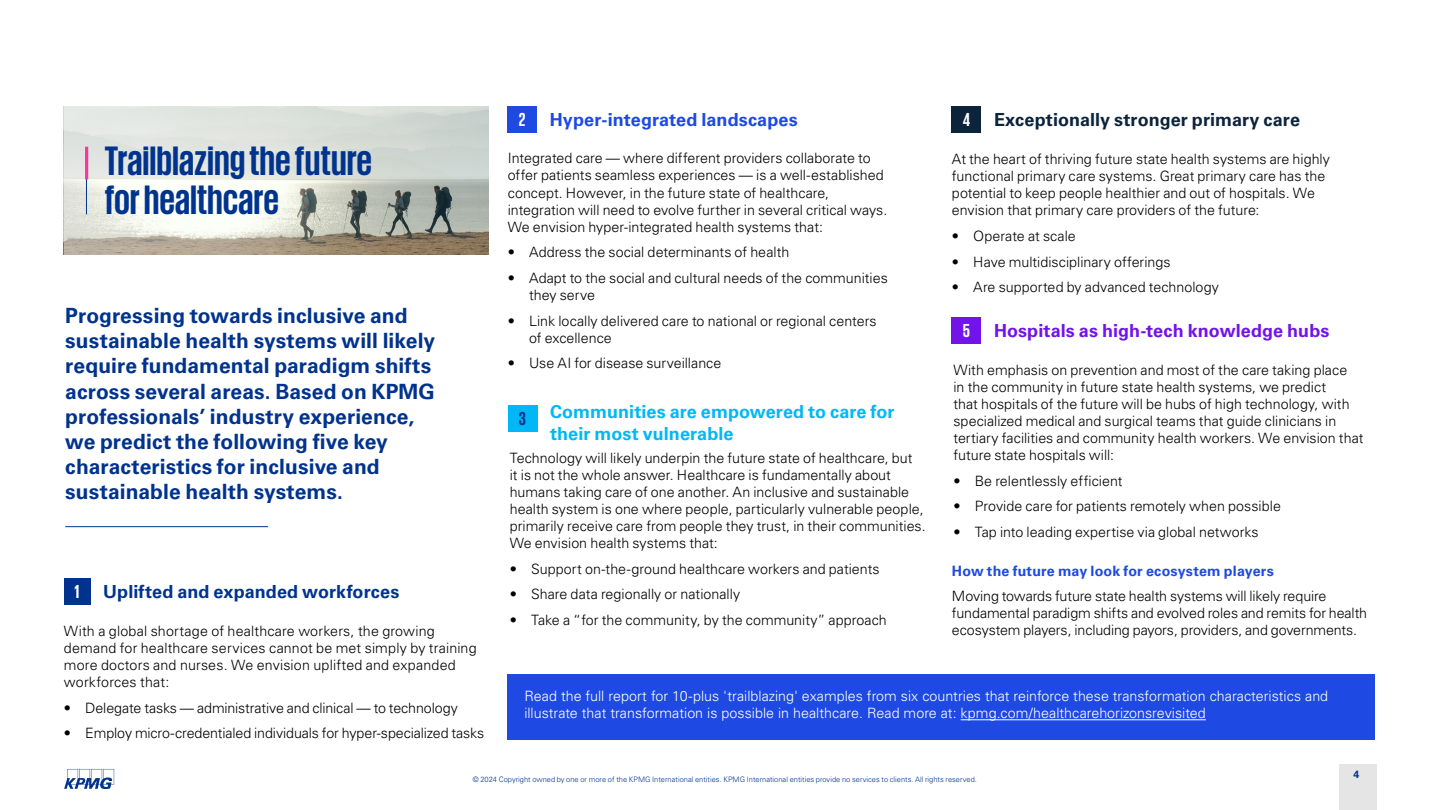
<style>
.page{position:relative;width:1440px;height:810px;background:#fff}
.page>*{position:absolute;margin:0;border:0;box-sizing:border-box;transform-origin:0 0}
.t1{font:700 42px/39px "KPMG";color:#00338d}
.t2{font:700 21px/25.2px "Univers LT Std";letter-spacing:.005em;color:#00338d}
.t3{font:700 19.2px "KPMG";color:#fff}
.t4{font:700 18px/21.6px "Univers LT Std";letter-spacing:.005em;color:#00b8f5}
.t5{font:700 18px "Univers LT Std";letter-spacing:.005em;color:#7213ea}
.t6{font:700 18px "Univers LT Std";letter-spacing:.005em;color:#0c233c}
.t7{font:700 18px "Univers LT Std";letter-spacing:.005em;color:#00338d}
.t8{font:700 18px "Univers LT Std";letter-spacing:.005em;color:#1e49e2}
.t9{font:300 14.25px/17.1px "Univers LT Std";color:#000}
.t10{font:300 14.25px/17.1px "Univers LT Std";color:#fff}
.t11{font:700 14.25px "Univers LT Std";letter-spacing:.015em;color:#1e49e2}
.t12{font:700 10.5px "Univers LT Std";color:#00338d}
.t13{font:300 7.5px "Univers LT Std";color:#00338d}
.s1{font-family:"KPMG";font-size:19.2px;color:#fff}
.s2{font-family:"KPMG";font-size:19.2px;color:#00338d}
</style>
<div class="page">
<div style="left:64px;top:578px;width:26px;height:27px;background:#00338d"></div>
<div style="left:507px;top:106px;width:30px;height:27px;background:#1e49e2"></div>
<div style="left:951px;top:106px;width:30px;height:27px;background:#0c233c"></div>
<div style="left:508px;top:405px;width:29px;height:27px;background:#00b8f5"></div>
<div style="left:951px;top:317px;width:30px;height:26px;background:#7213ea"></div>
<div style="left:507px;top:674px;width:868px;height:66px;background:#1e49e2"></div>
<hr style="left:960px;top:719px;width:246px;height:1px;background:#fff">
<svg style="left:64px;top:106px;width:424px;height:149px"></svg>
<hr style="left:86px;top:168px;width:1px;height:46px;background:#00338d">
<hr style="left:85px;top:147px;width:3px;height:32px;background:#fd349c">
<hr style="left:65px;top:526px;width:203px;height:1px;background:#00338d">
<div style="left:1338px;top:764px;width:38px;height:46px;background:#e5e5e5"></div>
<svg style="left:64px;top:769px;width:50px;height:20px"></svg>
<h1 class="t1" style="left:104px;top:140px;width:269px">Trailblazing the future for healthcare</h1>
<p class="t2" style="left:65px;top:303px;width:371px">Progressing towards inclusive and sustainable health systems will likely require fundamental paradigm shifts across several areas. Based on KPMG professionals’ industry experience, we predict the following five key characteristics for inclusive and sustainable health systems.</p>
<p class="t7" style="left:75px;top:581px;width:326px"><span class="s1">1</span> Uplifted and expanded workforces</p>
<p class="t9" style="left:64px;top:622px;width:414px">With a global shortage of healthcare workers, the growing demand for healthcare services cannot be met simply by training more doctors and nurses. We envision uplifted and expanded workforces that:</p>
<p class="t9" style="left:64px;top:699px;width:395px">• Delegate tasks — administrative and clinical — to technology</p>
<p class="t9" style="left:64px;top:725px;width:422px">• Employ micro-credentialed individuals for hyper-specialized tasks</p>
<h3 class="t3" style="left:519px;top:110px;width:8px">2</h3>
<p class="t8" style="left:550px;top:109px;width:249px">Hyper-integrated landscapes</p>
<p class="t9" style="left:508px;top:150px;width:381px">Integrated care — where different providers collaborate to offer patients seamless experiences — is a well-established concept. However, in the future state of healthcare, integration will need to evolve further in several critical ways.<br>We envision hyper-integrated health systems that:</p>
<p class="t9" style="left:508px;top:244px;width:283px">• Address the social determinants of health</p>
<p class="t9" style="left:529px;top:269px;width:360px;text-indent:-21px">• Adapt to the social and cultural needs of the communities they serve</p>
<p class="t9" style="left:529px;top:312px;width:349px;text-indent:-21px">• Link locally delivered care to national or regional centers of excellence</p>
<p class="t9" style="left:508px;top:355px;width:215px">• Use AI for disease surveillance</p>
<p class="t4" style="left:550px;top:401px;width:346px;text-indent:-31px"><span class="s2">3</span> Communities are empowered to care for their most vulnerable</p>
<p class="t9" style="left:510px;top:449px;width:417px">Technology will likely underpin the future state of healthcare, but<br>it is not the whole answer. Healthcare is fundamentally about humans taking care of one another. An inclusive and sustainable health system is one where people, particularly vulnerable people, primarily receive care from people they trust, in their communities.<br>We envision health systems that:</p>
<p class="t9" style="left:510px;top:560px;width:371px">• Support on-the-ground healthcare workers and patients</p>
<p class="t9" style="left:510px;top:586px;width:232px">• Share data regionally or nationally</p>
<p class="t9" style="left:510px;top:611px;width:379px">• Take a “for the community, by the community” approach</p>
<p class="t6" style="left:962px;top:109px;width:339px"><span class="s1">4</span> Exceptionally stronger primary care</p>
<p class="t9" style="left:952px;top:151px;width:379px">At the heart of thriving future state health systems are highly functional primary care systems. Great primary care has the potential to keep people healthier and out of hospitals. We envision that primary care providers of the future:</p>
<p class="t9" style="left:952px;top:227px;width:125px">• Operate at scale</p>
<p class="t9" style="left:952px;top:253px;width:220px">• Have multidisciplinary offerings</p>
<p class="t9" style="left:952px;top:279px;width:269px">• Are supported by advanced technology</p>
<p class="t5" style="left:963px;top:320px;width:368px"><span class="s1">5</span> Hospitals as high-tech knowledge hubs</p>
<p class="t9" style="left:953px;top:361px;width:411px">With emphasis on prevention and most of the care taking place<br>in the community in future state health systems, we predict<br>that hospitals of the future will be hubs of high technology, with specialized medical and surgical teams that guide clinicians in tertiary facilities and community health workers. We envision that future state hospitals will:</p>
<p class="t9" style="left:953px;top:472px;width:171px">• Be relentlessly efficient</p>
<p class="t9" style="left:953px;top:498px;width:329px">• Provide care for patients remotely when possible</p>
<p class="t9" style="left:953px;top:523px;width:307px">• Tap into leading expertise via global networks</p>
<p class="t11" style="left:952px;top:562px;width:323px">How the future may look for ecosystem players</p>
<p class="t9" style="left:952px;top:588px;width:417px">Moving towards future state health systems will likely require fundamental paradigm shifts and evolved roles and remits for health ecosystem players, including payors, providers, and governments.</p>
<p class="t10" style="left:524px;top:688px;width:805px">Read the full report for 10-plus 'trailblazing' examples from six countries that reinforce these transformation characteristics and illustrate that transformation is possible in healthcare. Read more at: kpmg.com/healthcarehorizonsrevisited</p>
<p class="t13" style="left:473px;top:775px;width:506px">© 2024 Copyright owned by one or more of the KPMG International entities. KPMG International entities provide no services to clients. All rights reserved.</p>
<p class="t12" style="left:1353px;top:768px;width:7px">4</p>
</div>
